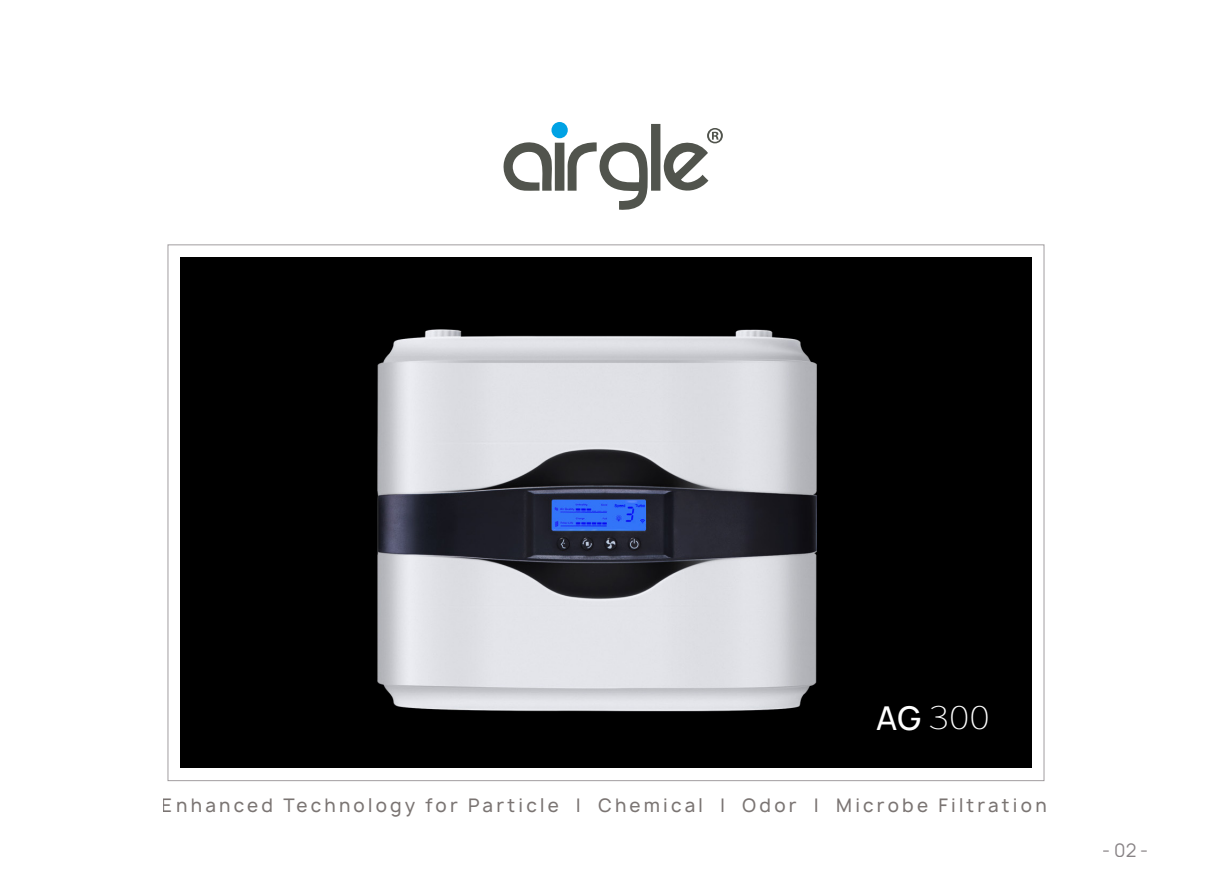
<style>
.page{position:relative;width:1212px;height:893px;background:#fff}
.page>*{position:absolute;margin:0;border:0;box-sizing:border-box;transform-origin:0 0}
.t1{font:200 31.5px "Source Han Sans CN";color:#fff;scale:1.24 1}
.t2{font:500 18px "Manrope";letter-spacing:.18em;color:#221815}
.t3{font:18px "Manrope";color:#0f050b}
.s1{font-family:"Manrope";font-weight:500}
</style>
<div class="page">
<svg style="left:551px;top:122px;width:17px;height:16px"></svg>
<img style="left:181px;top:258px;width:850px;height:510px">
<svg style="left:503px;top:124px;width:220px;height:86px"></svg>
<h1 class="t1" style="left:876px;top:699px;width:93px"><span class="s1">AG</span> 300</h1>
<p class="t2" style="left:162px;top:794px;width:886px">Enhanced Technology for Particle | Chemical | Odor | Microbe Filtration</p>
<p class="t3" style="left:1102px;top:839px;width:47px">- 02 -</p>
</div>
